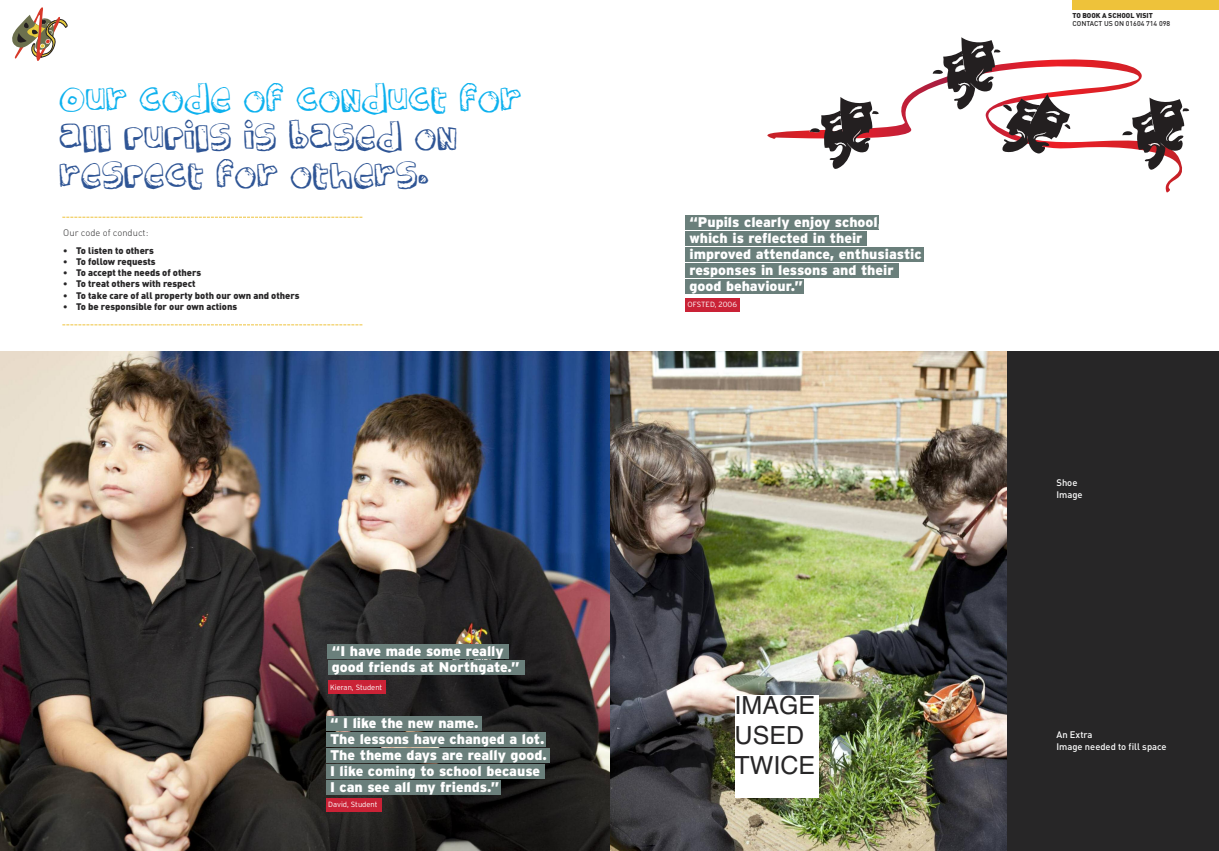
<style>
.page{position:relative;width:1219px;height:851px;background:#fff}
.page>*{position:absolute;margin:0;border:0;box-sizing:border-box;transform-origin:0 0}
.t1{font:25px/30px "Helvetica";color:#272627}
.t2{font:23.2px/37.9px "STARGUIDES";color:#2f5595}
.t3{font:23.2px "STARGUIDES";color:#0db1ee}
.t4{font:900 14px/16px "Interstate";color:#fff}
.t5{font:900 9.4px "DIN";color:#272627}
.t6{font:500 9.4px/11.3px "DIN";color:#fff}
.t7{font:300 9.4px "DIN";color:#272627}
.t8{font:300 7.5px "Interstate";color:#fff}
.t9{font:500 7px "DIN";color:#272627}
.t10{font:900 7px "DIN";color:#272627}
</style>
<div class="page">
<div style="left:993px;top:640px;width:226px;height:210px;background:#272627"></div>
<svg style="left:767px;top:59px;width:415px;height:134px"></svg>
<svg style="left:1122px;top:98px;width:67px;height:72px"></svg>
<svg style="left:932px;top:37px;width:138px;height:117px"></svg>
<svg style="left:810px;top:97px;width:69px;height:72px"></svg>
<div style="left:993px;top:351px;width:226px;height:296px;background:#272627"></div>
<img style="left:609px;top:351px;width:397px;height:499px">
<div style="left:1072px;top:0;width:147px;height:10px;background:#eec23a"></div>
<img style="left:0;top:351px;width:609px;height:499px">
<svg style="left:62px;top:217px;width:300px;height:1px"></svg>
<svg style="left:62px;top:324px;width:300px;height:1px"></svg>
<div style="left:685px;top:298px;width:54px;height:13px;background:#ca2236"></div>
<div style="left:685px;top:215px;width:194px;height:15px;background:#6a7f7b"></div>
<div style="left:685px;top:231px;width:182px;height:15px;background:#6a7f7b"></div>
<div style="left:685px;top:247px;width:239px;height:15px;background:#6a7f7b"></div>
<div style="left:685px;top:263px;width:213px;height:15px;background:#6a7f7b"></div>
<div style="left:685px;top:279px;width:119px;height:14px;background:#6a7f7b"></div>
<div style="left:326px;top:797px;width:55px;height:14px;background:#ca2236"></div>
<div style="left:326px;top:716px;width:156px;height:14px;background:#6a7f7b"></div>
<div style="left:326px;top:732px;width:219px;height:14px;background:#6a7f7b"></div>
<div style="left:326px;top:748px;width:224px;height:14px;background:#6a7f7b"></div>
<div style="left:326px;top:764px;width:219px;height:14px;background:#6a7f7b"></div>
<div style="left:326px;top:779px;width:174px;height:15px;background:#6a7f7b"></div>
<svg style="left:12px;top:7px;width:55px;height:54px"></svg>
<div style="left:328px;top:680px;width:57px;height:14px;background:#ca2236"></div>
<div style="left:328px;top:644px;width:181px;height:14px;background:#6a7f7b"></div>
<div style="left:328px;top:659px;width:196px;height:15px;background:#6a7f7b"></div>
<div style="left:735px;top:695px;width:83px;height:103px;background:#fff"></div>
<h2 class="t3" style="left:59px;top:83px;width:464px">Our code of conduct for</h2>
<h2 class="t2" style="left:59px;top:115px;width:400px">all pupils is based on respect for others.</h2>
<p class="t7" style="left:63px;top:227px;width:87px">Our code of conduct:</p>
<p class="t5" style="left:63px;top:245px;width:92px">• To listen to others</p>
<p class="t5" style="left:63px;top:256px;width:94px">• To follow requests</p>
<p class="t5" style="left:63px;top:267px;width:140px">• To accept the needs of others</p>
<p class="t5" style="left:63px;top:279px;width:134px">• To treat others with respect</p>
<p class="t5" style="left:63px;top:290px;width:238px">• To take care of all property both our own and others</p>
<p class="t5" style="left:63px;top:301px;width:176px">• To be responsible for our own actions</p>
<p class="t8" style="left:688px;top:300px;width:51px">OFSTED, 2006</p>
<p class="t4" style="left:689px;top:214px;width:234px">“Pupils clearly enjoy school, which is reflected in their improved attendance, enthusiastic responses in lessons and their good behaviour.”</p>
<p class="t4" style="left:332px;top:642px;width:189px">“I have made some really good friends at Northgate.”</p>
<p class="t8" style="left:330px;top:682px;width:54px">Kieran, Student</p>
<p class="t4" style="left:330px;top:715px;width:218px">“ I like the new name.<br>The lessons have changed a lot.<br>The theme days are really good.<br>I like coming to school because<br>I can see all my friends.”</p>
<p class="t8" style="left:328px;top:800px;width:51px">David, Student</p>
<h1 class="t1" style="left:735px;top:690px;width:82px">IMAGE<br>USED<br>TWICE</h1>
<p class="t10" style="left:1072px;top:12px;width:82px">TO BOOK A SCHOOL VISIT</p>
<p class="t9" style="left:1072px;top:19px;width:99px">CONTACT US ON 01604 714 098</p>
<p class="t6" style="left:1056px;top:477px;width:28px">Shoe<br>Image</p>
<p class="t6" style="left:1056px;top:729px;width:112px">An Extra<br>Image needed to fill space</p>
</div>
